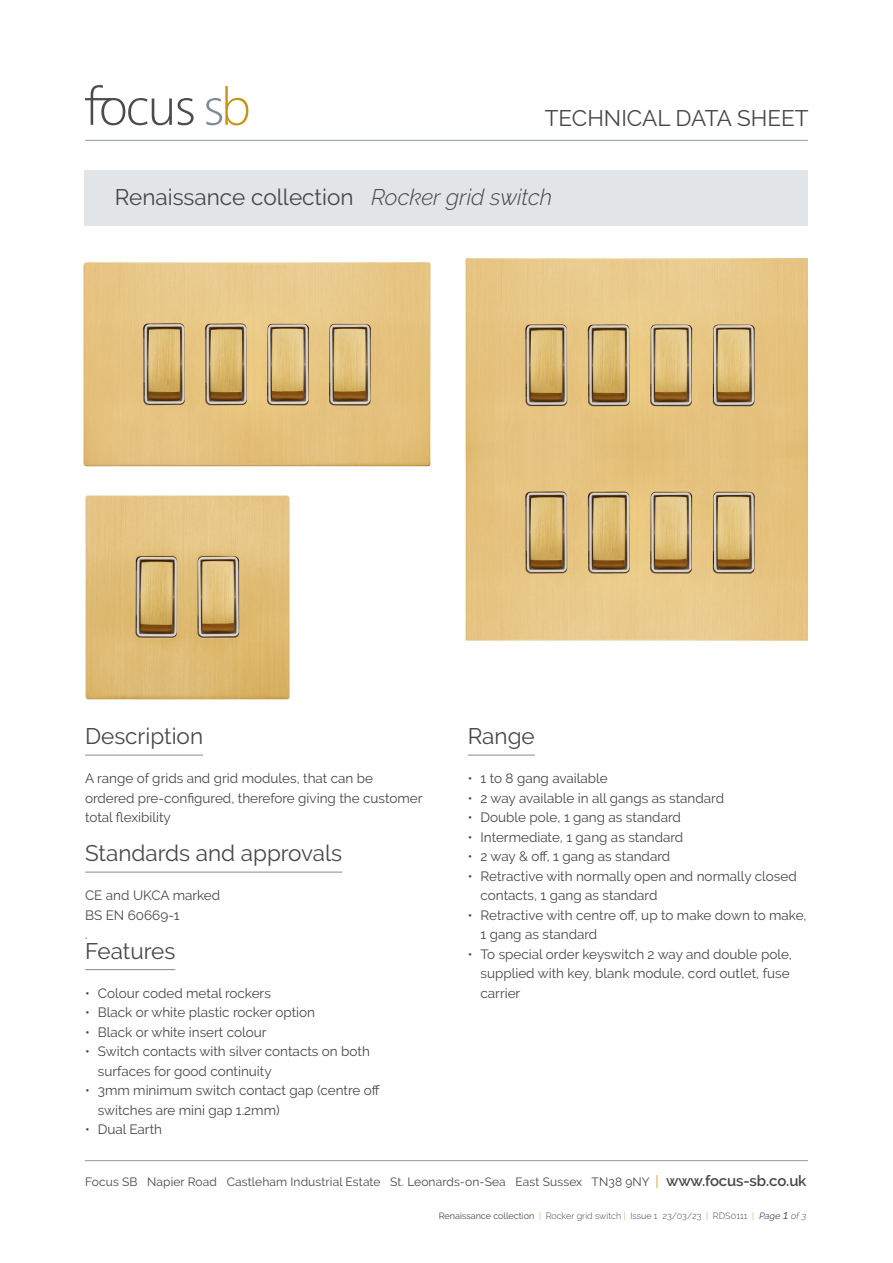
<style>
.page{position:relative;width:893px;height:1263px;background:#fff}
.page>*{position:absolute;margin:0;border:0;box-sizing:border-box;transform-origin:0 0}
.Ruled_Subheads{font:22.5px "Raleway";color:#464748}
.t1{font:13.5px/19.5px "Raleway";color:#464748}
.t2{font:12px "Raleway";letter-spacing:.01em;color:#464748}
.t3{font:300 9px "Raleway";color:#464748}
.s1{font-weight:300;font-style:italic}
.s2{font-size:14.1px;color:#cba035}
.s3{font-weight:600;font-size:15px}
.s4{font-weight:400}
.s5{color:#cba035}
.s6{font-weight:400;font-style:italic}
.s7{font-weight:400;font-style:italic;font-size:12px}
.s8{font-style:italic}
</style>
<div class="page">
<hr style="left:85px;top:1160px;width:723px;height:1px;background:#8e9ba3">
<div style="left:85px;top:170px;width:723px;height:55px;background:#e1e5e8"></div>
<img style="left:83px;top:262px;width:348px;height:205px">
<img style="left:85px;top:495px;width:205px;height:205px">
<hr style="left:85px;top:755px;width:118px;height:1px;background:#7f8e96">
<hr style="left:85px;top:872px;width:257px;height:1px;background:#7f8e96">
<hr style="left:85px;top:969px;width:90px;height:1px;background:#7f8e96">
<svg style="left:85px;top:85px;width:87px;height:40px"></svg>
<svg style="left:178px;top:98px;width:16px;height:27px"></svg>
<svg style="left:206px;top:86px;width:42px;height:39px"></svg>
<hr style="left:85px;top:140px;width:723px;height:1px;background:#8e9ba3">
<hr style="left:468px;top:755px;width:67px;height:1px;background:#7f8e96">
<img style="left:465px;top:258px;width:343px;height:383px">
<p class="Ruled_Subheads" style="left:545px;top:105px;width:265px">TECHNICAL DATA SHEET</p>
<p class="Ruled_Subheads" style="left:115px;top:184px;width:439px">Renaissance collection <span class="s1">Rocker grid switch</span></p>
<p class="Ruled_Subheads" style="left:85px;top:723px;width:120px">Description</p>
<p class="t1" style="left:85px;top:768px;width:339px">A range of grids and grid modules, that can be ordered pre-configured, therefore giving the customer total flexibility</p>
<p class="Ruled_Subheads" style="left:85px;top:840px;width:259px">Standards and approvals</p>
<p class="t1" style="left:85px;top:885px;width:137px">CE and UKCA marked</p>
<p class="t1" style="left:85px;top:905px;width:96px">BS EN 60669-1</p>
<p class="t1" style="left:85px;top:924px;width:4px">.</p>
<p class="Ruled_Subheads" style="left:85px;top:937px;width:92px">Features</p>
<p class="t1" style="left:85px;top:983px;width:187px">• Colour coded metal rockers</p>
<p class="t1" style="left:85px;top:1002px;width:232px">• ●Black or white plastic rocker option</p>
<p class="t1" style="left:85px;top:1022px;width:183px">• ●Black or white insert colour</p>
<p class="t1" style="left:98px;top:1041px;width:274px;text-indent:-13px">• ●Switch contacts with silver contacts on both surfaces for good continuity</p>
<p class="t1" style="left:98px;top:1080px;width:284px;text-indent:-13px">• ●3mm minimum switch contact gap (centre off switches are mini gap 1.2mm)</p>
<p class="t1" style="left:85px;top:1119px;width:79px">• Dual Earth</p>
<p class="Ruled_Subheads" style="left:468px;top:723px;width:69px">Range</p>
<p class="t1" style="left:468px;top:768px;width:142px">• ●1 to 8 gang available</p>
<p class="t1" style="left:468px;top:788px;width:258px">• ●2 way available in all gangs as standard</p>
<p class="t1" style="left:468px;top:807px;width:215px">• ●Double pole, 1 gang as standard</p>
<p class="t1" style="left:468px;top:827px;width:217px">• ●Intermediate, 1 gang as standard</p>
<p class="t1" style="left:468px;top:846px;width:204px">• ●2 way &amp; off, 1 gang as standard</p>
<p class="t1" style="left:480px;top:866px;width:318px;text-indent:-13px">• ●Retractive with normally open and normally closed contacts, 1 gang as standard</p>
<p class="t1" style="left:480px;top:905px;width:328px;text-indent:-13px">• ●Retractive with centre off, up to make down to make,<br>1 gang as standard</p>
<p class="t1" style="left:480px;top:944px;width:313px;text-indent:-13px">• ●To special order keyswitch 2 way and double pole, supplied with key, blank module, cord outlet, fuse carrier</p>
<p class="t2" style="left:85px;top:1175px;width:723px">Focus SB Napier Road Castleham Industrial Estate St. Leonards-on-Sea East Sussex TN38 9NY <span class="s2">|</span> <span class="s3">www.focus-sb.co.uk</span></p>
<p class="t3" style="left:439px;top:1210px;width:370px"><span class="s4">Renaissance collection</span> <span class="s5">|</span> Rocker grid switch <span class="s5">|</span> Issue 1 23/03/23 <span class="s5">|</span> RDS0111 <span class="s5">|</span> <span class="s6">Page</span> <span class="s7">1</span> <span class="s8">of3</span></p>
</div>
